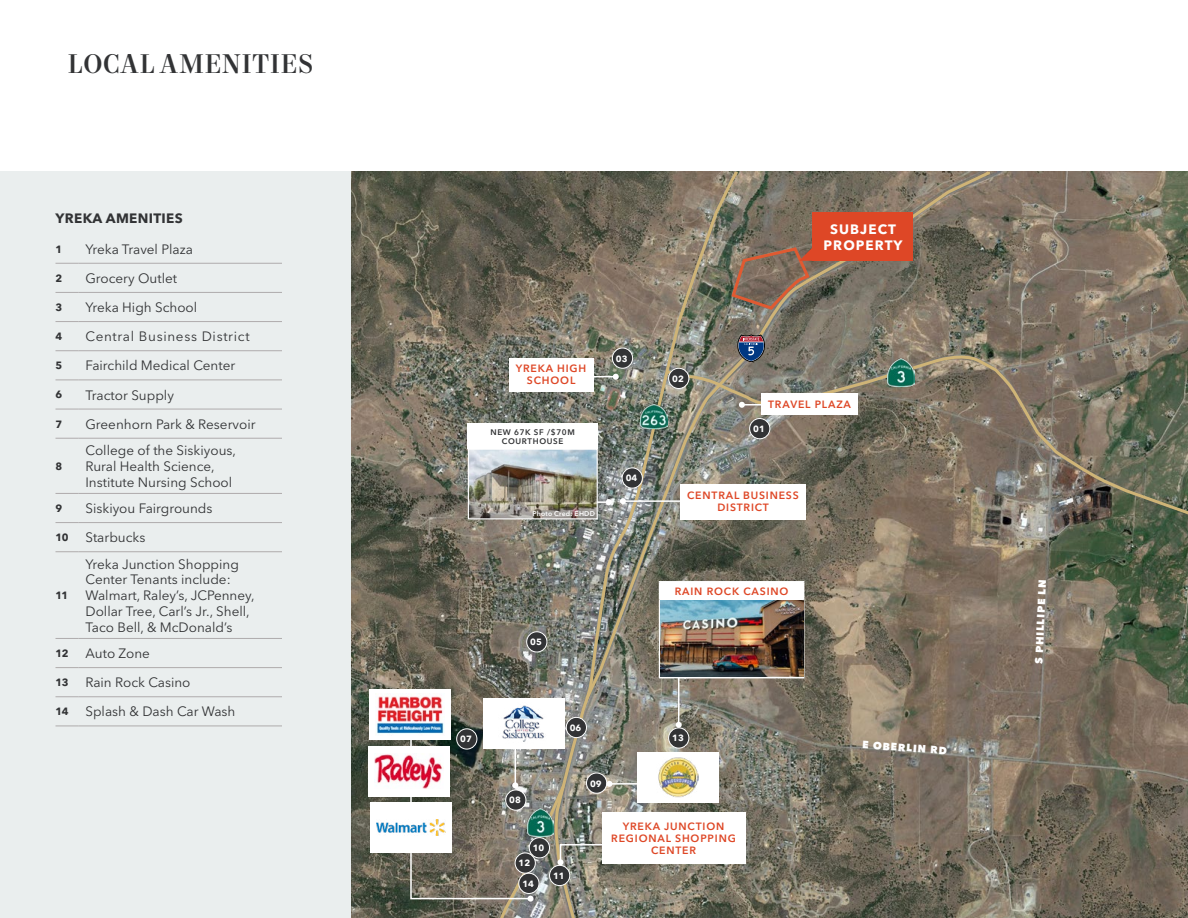
<style>
.page{position:relative;width:1188px;height:918px;background:#fff}
.page>*{position:absolute;margin:0;border:0;box-sizing:border-box;transform-origin:0 0}
.t1{font:500 27px "Mort Modern 09";letter-spacing:.005em;color:#323335}
.t2{font:13.5px/15.8px "Avenir Next LT Pro";color:#323335}
.t3{font:13.5px "Avenir Next LT Pro";letter-spacing:.05em;color:#323335}
.t4{font:700 13.5px/16.5px "Avenir Next LT Pro";letter-spacing:.08em;color:#fff;text-align:center}
.t5{font:700 13.5px "Avenir Next LT Pro";letter-spacing:.025em;color:#323335}
.t6{font:600 10.5px/12px "Avenir Next LT Pro";letter-spacing:.08em;color:#de4726;text-align:center}
.t7{font:800 10.5px "Avenir Next LT Pro";color:#fff}
.t8{font:700 10.5px "Avenir Next LT Pro";color:#323335}
.t9{font:700 9px "Avenir Next LT Pro";color:#fff}
.t10{font:600 8.1px/9.1px "Avenir Next LT Pro";letter-spacing:.08em;color:#323335;text-align:center}
.t11{font:600 6.9px "Avenir Next LT Pro";letter-spacing:.025em;color:#fff}
.s1{font-weight:700;font-size:10.5px}
</style>
<div class="page">
<div style="left:0;top:172px;width:1188px;height:746px;background:#eaeeee"></div>
<img style="left:351px;top:172px;width:837px;height:746px">
<svg style="left:56px;top:263px;width:23px;height:1px"></svg>
<hr style="left:79px;top:263px;width:203px;height:1px;background:#afabac">
<svg style="left:56px;top:292px;width:23px;height:1px"></svg>
<hr style="left:79px;top:292px;width:203px;height:1px;background:#afabac">
<svg style="left:56px;top:321px;width:23px;height:1px"></svg>
<hr style="left:79px;top:321px;width:203px;height:1px;background:#afabac">
<svg style="left:56px;top:350px;width:23px;height:1px"></svg>
<hr style="left:79px;top:350px;width:203px;height:1px;background:#afabac">
<svg style="left:56px;top:380px;width:23px;height:1px"></svg>
<hr style="left:79px;top:380px;width:203px;height:1px;background:#afabac">
<svg style="left:56px;top:409px;width:23px;height:1px"></svg>
<hr style="left:79px;top:409px;width:203px;height:1px;background:#afabac">
<svg style="left:56px;top:438px;width:23px;height:1px"></svg>
<hr style="left:79px;top:438px;width:203px;height:1px;background:#afabac">
<svg style="left:56px;top:493px;width:23px;height:1px"></svg>
<hr style="left:79px;top:493px;width:203px;height:1px;background:#afabac">
<svg style="left:56px;top:522px;width:23px;height:1px"></svg>
<hr style="left:79px;top:522px;width:203px;height:1px;background:#afabac">
<svg style="left:56px;top:551px;width:23px;height:1px"></svg>
<hr style="left:79px;top:551px;width:203px;height:1px;background:#afabac">
<svg style="left:56px;top:638px;width:23px;height:1px"></svg>
<hr style="left:79px;top:638px;width:203px;height:1px;background:#afabac">
<svg style="left:56px;top:667px;width:23px;height:1px"></svg>
<hr style="left:79px;top:667px;width:203px;height:1px;background:#afabac">
<svg style="left:56px;top:696px;width:23px;height:1px"></svg>
<hr style="left:79px;top:696px;width:203px;height:1px;background:#afabac">
<svg style="left:56px;top:726px;width:23px;height:1px"></svg>
<hr style="left:79px;top:726px;width:203px;height:1px;background:#afabac">
<div style="left:527px;top:632px;width:20px;height:20px;background:#323335;border-radius:50%"></div>
<div style="left:526px;top:631px;width:21px;height:21px;border:1px solid #fff;border-radius:50%"></div>
<svg style="left:554px;top:171px;width:185px;height:747px;background:#7e7b6f"></svg>
<svg style="left:584px;top:171px;width:407px;height:531px;background:#7d7666"></svg>
<svg style="left:664px;top:352px;width:524px;height:165px;background:#7a7464"></svg>
<div style="left:669px;top:368px;width:20px;height:21px;background:#323335;border-radius:50%"></div>
<div style="left:668px;top:368px;width:21px;height:21px;border:1px solid #fff;border-radius:50%"></div>
<div style="left:622px;top:468px;width:20px;height:20px;background:#323335;border-radius:50%"></div>
<div style="left:622px;top:468px;width:21px;height:21px;border:1px solid #fff;border-radius:50%"></div>
<div style="left:566px;top:717px;width:21px;height:21px;border:1px solid #fff;border-radius:50%"></div>
<svg style="left:730px;top:246px;width:84px;height:66px;background:#876d5b"></svg>
<div style="left:813px;top:212px;width:100px;height:49px;background:#de4726"></div>
<svg style="left:738px;top:335px;width:27px;height:27px"></svg>
<img style="left:640px;top:405px;width:27px;height:24px">
<img style="left:887px;top:358px;width:27px;height:28px">
<hr style="left:678px;top:653px;width:2px;height:72px;background:#fff">
<svg style="left:676px;top:722px;width:6px;height:6px"></svg>
<hr style="left:537px;top:501px;width:72px;height:2px;background:#fff">
<svg style="left:606px;top:499px;width:6px;height:6px"></svg>
<hr style="left:544px;top:376px;width:72px;height:1px;background:#fff">
<svg style="left:613px;top:374px;width:6px;height:6px"></svg>
<hr style="left:659px;top:581px;width:145px;height:2px;background:#fff">
<div style="left:659px;top:582px;width:145px;height:18px;background:#fff"></div>
<hr style="left:659px;top:600px;width:1px;height:77px;background:#fff">
<hr style="left:803px;top:600px;width:1px;height:77px;background:#fff">
<hr style="left:659px;top:677px;width:145px;height:1px;background:#fff">
<img style="left:660px;top:600px;width:143px;height:77px">
<div style="left:483px;top:698px;width:81px;height:51px;background:#fff"></div>
<img style="left:503px;top:705px;width:40px;height:13px">
<hr style="left:609px;top:783px;width:72px;height:2px;background:#fff">
<div style="left:637px;top:752px;width:82px;height:51px;background:#fff"></div>
<img style="left:658px;top:758px;width:41px;height:40px">
<img style="left:410px;top:718px;width:202px;height:200px">
<div style="left:602px;top:812px;width:144px;height:51px;background:#fff"></div>
<div style="left:369px;top:689px;width:81px;height:51px;background:#fff"></div>
<img style="left:376px;top:696px;width:68px;height:39px">
<div style="left:368px;top:746px;width:82px;height:51px;background:#fff"></div>
<img style="left:375px;top:754px;width:69px;height:35px">
<div style="left:370px;top:802px;width:81px;height:51px;background:#fff"></div>
<img style="left:376px;top:820px;width:69px;height:16px">
<img style="left:470px;top:451px;width:126px;height:66px">
<div style="left:468px;top:449px;width:130px;height:70px;border:1px solid #fff"></div>
<div style="left:468px;top:424px;width:130px;height:25px;background:#fff"></div>
<div style="left:680px;top:484px;width:126px;height:36px;background:#fff"></div>
<div style="left:509px;top:358px;width:84px;height:34px;background:#fff"></div>
<hr style="left:623px;top:500px;width:67px;height:2px;background:#fff">
<svg style="left:620px;top:498px;width:6px;height:6px"></svg>
<hr style="left:742px;top:404px;width:67px;height:2px;background:#fff">
<svg style="left:739px;top:402px;width:6px;height:6px"></svg>
<div style="left:761px;top:393px;width:97px;height:22px;background:#fff"></div>
<h1 class="t1" style="left:68px;top:47px;width:247px">LOCAL AMENITIES</h1>
<p class="t5" style="left:56px;top:210px;width:129px">YREKA AMENITIES</p>
<p class="t8" style="left:56px;top:243px;width:8px">1</p>
<p class="t2" style="left:85px;top:241px;width:109px">Yreka Travel Plaza</p>
<p class="t8" style="left:56px;top:272px;width:8px">2</p>
<p class="t2" style="left:85px;top:270px;width:93px">Grocery Outlet</p>
<p class="t8" style="left:56px;top:301px;width:8px">3</p>
<p class="t2" style="left:85px;top:299px;width:113px">Yreka High School</p>
<p class="t8" style="left:56px;top:330px;width:8px">4</p>
<p class="t3" style="left:85px;top:329px;width:166px">Central Business District</p>
<p class="t8" style="left:56px;top:359px;width:8px">5</p>
<p class="t2" style="left:85px;top:358px;width:151px">Fairchild Medical Center</p>
<p class="t8" style="left:56px;top:388px;width:8px">6</p>
<p class="t2" style="left:85px;top:387px;width:90px">Tractor Supply</p>
<p class="t8" style="left:56px;top:417px;width:8px">7</p>
<p class="t2" style="left:85px;top:416px;width:172px">Greenhorn Park &amp; Reservoir</p>
<p class="t8" style="left:56px;top:460px;width:8px">8</p>
<p class="t2" style="left:85px;top:443px;width:152px">College of the Siskiyous,<br>Rural Health Science,<br>Institute Nursing School</p>
<p class="t2" style="left:56px;top:494px;width:159px;line-height:29.1px;text-indent:30px">Siskiyou Fairgrounds<br><span class="s1">10</span> Starbucks</p>
<p class="t8" style="left:56px;top:502px;width:8px">9</p>
<p class="t2" style="left:85px;top:556px;width:171px">Yreka Junction Shopping<br>Center Tenants include:<br>Walmart, Raley’s, JCPenney,<br>Dollar Tree, Carl’s Jr., Shell,<br>Taco Bell, &amp; McDonald’s</p>
<p class="t2" style="left:56px;top:639px;width:182px;line-height:29.1px"><span class="s1">12</span> Auto Zone<br><span class="s1">13</span> Rain Rock Casino<br><span class="s1">14</span> Splash &amp; Dash Car Wash</p>
<p class="t8" style="left:56px;top:589px;width:14px">11</p>
<p class="t4" style="left:824px;top:220px;width:80px">SUBJECT<br>PROPERTY</p>
<p class="t6" style="left:516px;top:363px;width:72px">YREKA HIGH<br>SCHOOL</p>
<p class="t10" style="left:490px;top:427px;width:86px">NEW 67K SF /$70M<br>COURTHOUSE</p>
<p class="t11" style="left:533px;top:510px;width:64px">Photo Cred: EHDD</p>
<p class="t9" style="left:616px;top:353px;width:13px">03</p>
<p class="t9" style="left:626px;top:473px;width:13px">04</p>
<p class="t9" style="left:530px;top:637px;width:13px">05</p>
<p class="t9" style="left:672px;top:373px;width:13px">02</p>
<p class="t6" style="left:768px;top:398px;width:84px">TRAVEL PLAZA</p>
<p class="t9" style="left:753px;top:423px;width:13px">01</p>
<p class="t6" style="left:687px;top:489px;width:113px">CENTRAL BUSINESS<br>DISTRICT</p>
<p class="t6" style="left:675px;top:585px;width:115px">RAIN ROCK CASINO</p>
<p class="t9" style="left:460px;top:734px;width:13px">07</p>
<p class="t9" style="left:570px;top:722px;width:13px">06</p>
<p class="t9" style="left:672px;top:733px;width:13px">13</p>
<p class="t9" style="left:509px;top:795px;width:13px">08</p>
<p class="t9" style="left:533px;top:843px;width:13px">10</p>
<p class="t9" style="left:519px;top:858px;width:13px">12</p>
<p class="t9" style="left:522px;top:878px;width:13px">14</p>
<p class="t9" style="left:553px;top:870px;width:13px">11</p>
<p class="t9" style="left:590px;top:778px;width:13px">09</p>
<p class="t6" style="left:611px;top:820px;width:126px">YREKA JUNCTION<br>REGIONAL SHOPPING<br>CENTER</p>
<p class="t7" style="left:863px;top:738px;width:86px;rotate:4deg">E OBERLIN RD</p>
<p class="t7" style="left:1033px;top:664px;width:86px;rotate:-88deg">S PHILLIPE LN</p>
</div>
